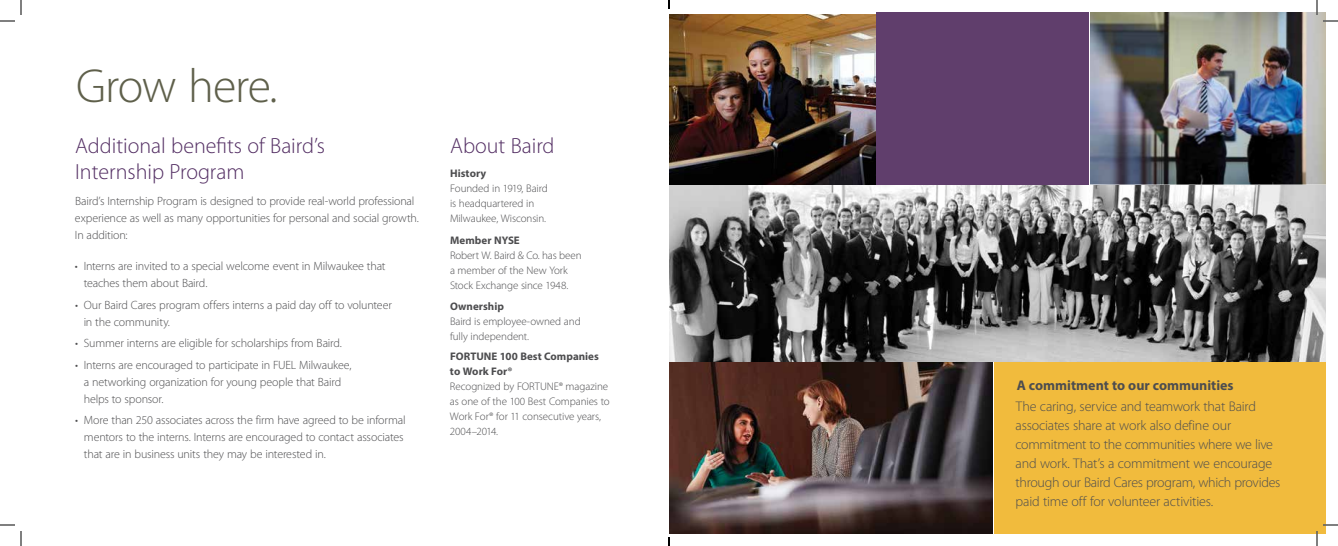
<style>
.page{position:relative;width:1338px;height:546px;background:#fff}
.page>*{position:absolute;margin:0;border:0;box-sizing:border-box;transform-origin:0 0}
.t1{font:300 48px "Myriad Pro";letter-spacing:-.025em;color:#5f604b}
.t2{font:300 22px/26.4px "Myriad Pro";color:#532e63}
.t3{font:300 14px/19px "Myriad Pro";letter-spacing:-.015em;color:#4d4d4f}
.t4{font:700 14px "Myriad Pro";letter-spacing:-.005em;color:#4d4d4f}
.t5{font:300 12px/17px "Myriad Pro";letter-spacing:-.015em;color:#4d4d4f}
.t6{font:300 11px/15px "Myriad Pro";letter-spacing:-.01em;color:#4d4d4f}
.t7{font:700 11px/15px "Myriad Pro";color:#4d4d4f}
</style>
<div class="page">
<img style="left:669px;top:362px;width:324px;height:172px">
<img style="left:669px;top:185px;width:657px;height:176px">
<img style="left:669px;top:14px;width:206px;height:171px">
<div style="left:876px;top:12px;width:213px;height:173px;background:#603e6c"></div>
<img style="left:1090px;top:12px;width:236px;height:173px">
<div style="left:994px;top:362px;width:332px;height:172px;background:#f1bb3d"></div>
<svg style="left:0;top:0;width:22px;height:22px"></svg>
<svg style="left:0;top:524px;width:22px;height:22px"></svg>
<svg style="left:1316px;top:0;width:22px;height:22px"></svg>
<svg style="left:1316px;top:524px;width:22px;height:22px"></svg>
<svg style="left:668px;top:0;width:2px;height:9px"></svg>
<svg style="left:668px;top:537px;width:2px;height:9px"></svg>
<h1 class="t1" style="left:76px;top:57px;width:203px">Grow here.</h1>
<h2 class="t2" style="left:75px;top:132px;width:252px">Additional benefits of Baird’s<br>Internship Program</h2>
<p class="t5" style="left:75px;top:192px;width:346px">Baird’s Internship Program is designed to provide real-world professional experience as well as many opportunities for personal and social growth.<br>In addition:</p>
<p class="t5" style="left:84px;top:258px;width:303px;text-indent:-9px">• Interns are invited to a special welcome event in Milwaukee that teaches them about Baird.</p>
<p class="t5" style="left:84px;top:296px;width:310px;text-indent:-8px">• Our Baird Cares program offers interns a paid day off to volunteer in the community.</p>
<p class="t5" style="left:75px;top:335px;width:268px">• Summer interns are eligible for scholarships from Baird.</p>
<p class="t5" style="left:84px;top:356px;width:269px;text-indent:-8px">• Interns are encouraged to participate in FUEL Milwaukee, a networking organization for young people that Baird helps to sponsor.</p>
<p class="t5" style="left:84px;top:412px;width:323px;text-indent:-9px">• More than 250 associates across the firm have agreed to be informal mentors to the interns. Interns are encouraged to contact associates that are in business units they may be interested in.</p>
<h2 class="t2" style="left:450px;top:132px;width:106px">About Baird</h2>
<p class="t7" style="left:450px;top:166px;width:38px">History</p>
<p class="t6" style="left:450px;top:181px;width:99px">Founded in 1919, Baird is headquartered in<br>Milwaukee, Wisconsin.</p>
<p class="t7" style="left:450px;top:232px;width:71px">Member NYSE</p>
<p class="t6" style="left:450px;top:248px;width:133px">Robert W. Baird &amp; Co. has been a member of the New York<br>Stock Exchange since 1948.</p>
<p class="t7" style="left:450px;top:299px;width:55px">Ownership</p>
<p class="t6" style="left:450px;top:314px;width:132px">Baird is employee-owned and fully independent.</p>
<p class="t7" style="left:450px;top:348px;width:150px">FORTUNE 100 Best Companies to Work For®</p>
<p class="t6" style="left:450px;top:379px;width:161px">Recognized by FORTUNE® magazine as one of the 100 Best Companies to<br>Work For® for 11 consecutive years,<br>2004–2014.</p>
<p class="t4" style="left:1017px;top:376px;width:219px">A commitment to our communities</p>
<p class="t3" style="left:1016px;top:396px;width:266px">The caring, service and teamwork that Baird associates share at work also define our commitment to the communities where we live and work. That’s a commitment we encourage through our Baird Cares program, which provides paid time off for volunteer activities.</p>
</div>
